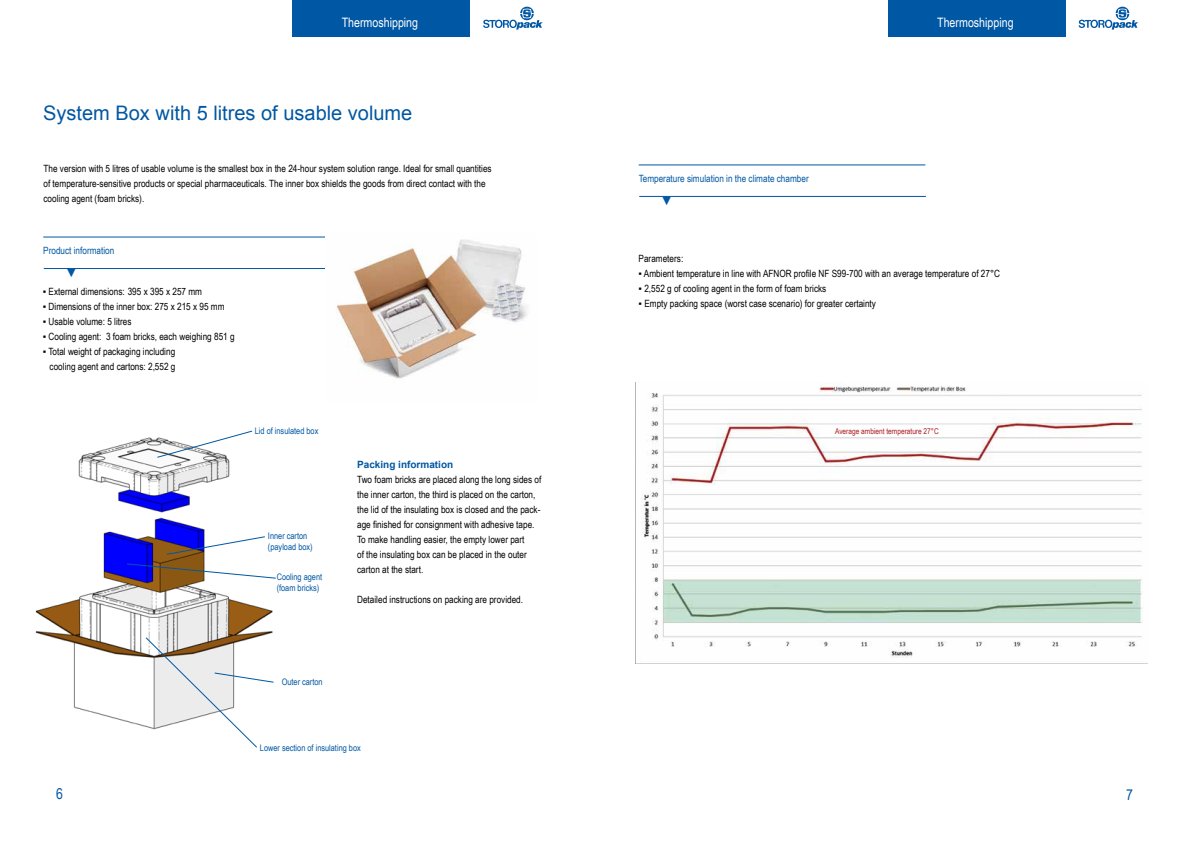
<style>
.page{position:relative;width:1191px;height:842px;background:#fff}
.page>*{position:absolute;margin:0;border:0;box-sizing:border-box;transform-origin:0 0}
.t1{font:20px "Arial";color:#0057a3}
.t2{font:15px "Arial Narrow";color:#0057a3}
.t3{font:13px "Arial Narrow";color:#fff}
.t4{font:12px "Times New Roman";color:#0057a3}
.t5{font:10px/15px "Arial Narrow";color:#000}
.t6{font:10px "Arial Narrow";color:#0057a3}
.t7{font:700 10px "Arial";color:#0057a3}
.t8{font:9px/10.8px "Arial Narrow";color:#0057a3}
.t9{font:8px "Arial Narrow";color:#ab1b22}
</style>
<div class="page">
<div style="left:292px;top:0;width:178px;height:37px;background:#0057a3"></div>
<div style="left:888px;top:0;width:177px;height:37px;background:#0057a3"></div>
<svg style="left:483px;top:7px;width:59px;height:23px"></svg>
<svg style="left:1078px;top:7px;width:60px;height:23px"></svg>
<img style="left:35px;top:437px;width:238px;height:290px">
<img style="left:635px;top:383px;width:508px;height:280px">
<hr style="left:43px;top:236px;width:287px;height:1px;background:#0057a3">
<hr style="left:44px;top:268px;width:286px;height:1px;background:#0057a3">
<hr style="left:638px;top:164px;width:287px;height:1px;background:#0057a3">
<hr style="left:639px;top:196px;width:287px;height:1px;background:#0057a3">
<svg style="left:156px;top:430px;width:97px;height:28px"></svg>
<svg style="left:166px;top:536px;width:100px;height:19px"></svg>
<svg style="left:126px;top:563px;width:150px;height:16px"></svg>
<img style="left:326px;top:236px;width:201px;height:143px">
<svg style="left:145px;top:636px;width:129px;height:112px"></svg>
<h3 class="t3" style="left:342px;top:13px;width:78px">Thermoshipping</h3>
<h3 class="t3" style="left:937px;top:13px;width:78px">Thermoshipping</h3>
<h1 class="t1" style="left:43px;top:99px;width:371px">System Box with 5 litres of usable volume</h1>
<p class="t5" style="left:44px;top:161px;width:450px">The version with 5 litres of usable volume is the smallest box in the 24-hour system solution range. Ideal for small quantities of temperature-sensitive products or special pharmaceuticals. The inner box shields the goods from direct contact with the cooling agent (foam bricks).</p>
<p class="t6" style="left:43px;top:243px;width:73px">Product information</p>
<p class="t4" style="left:65px;top:264px;width:13px">▼</p>
<p class="t5" style="left:43px;top:283px;width:161px">▪ External dimensions: 395 x 395 x 257 mm</p>
<p class="t5" style="left:43px;top:298px;width:183px">▪ Dimensions of the inner box: 275 x 215 x 95 mm</p>
<p class="t5" style="left:43px;top:313px;width:90px">▪ Usable volume: 5 litres</p>
<p class="t5" style="left:43px;top:328px;width:193px">▪ Cooling agent: 3 foam bricks, each weighing 851 g</p>
<p class="t5" style="left:43px;top:343px;width:134px;text-align:right">▪ Total weight of packaging including cooling agent and cartons: 2,552 g</p>
<p class="t8" style="left:255px;top:425px;width:65px">Lid of insulated box</p>
<p class="t8" style="left:268px;top:530px;width:46px">Inner carton (payload box)</p>
<p class="t8" style="left:277px;top:571px;width:47px">Cooling agent (foam bricks)</p>
<p class="t7" style="left:357px;top:457px;width:98px">Packing information</p>
<p class="t5" style="left:357px;top:472px;width:186px">Two foam bricks are placed along the long sides of the inner carton, the third is placed on the carton, the lid of the insulating box is closed and the pack&shy;age finished for consignment with adhesive tape.<br>To make handling easier, the empty lower part<br>of the insulating box can be placed in the outer carton at the start.</p>
<p class="t5" style="left:357px;top:592px;width:167px">Detailed instructions on packing are provided.</p>
<h2 class="t2" style="left:56px;top:783px;width:8px">6</h2>
<p class="t8" style="left:282px;top:676px;width:43px">Outer carton</p>
<p class="t8" style="left:260px;top:742px;width:102px">Lower section of insulating box</p>
<p class="t6" style="left:638px;top:171px;width:171px">Temperature simulation in the climate chamber</p>
<p class="t4" style="left:661px;top:192px;width:13px">▼</p>
<p class="t5" style="left:638px;top:250px;width:46px">Parameters:</p>
<p class="t5" style="left:638px;top:265px;width:363px">▪ Ambient temperature in line with AFNOR profile NF S99-700 with an average temperature of 27°C</p>
<p class="t5" style="left:638px;top:280px;width:189px">▪ 2,552 g of cooling agent in the form of foam bricks</p>
<p class="t5" style="left:638px;top:295px;width:239px">▪ Empty packing space (worst case scenario) for greater certainty</p>
<p class="t9" style="left:835px;top:425px;width:105px">Average ambient temperature 27°C</p>
<h2 class="t2" style="left:1126px;top:783px;width:8px">7</h2>
</div>
